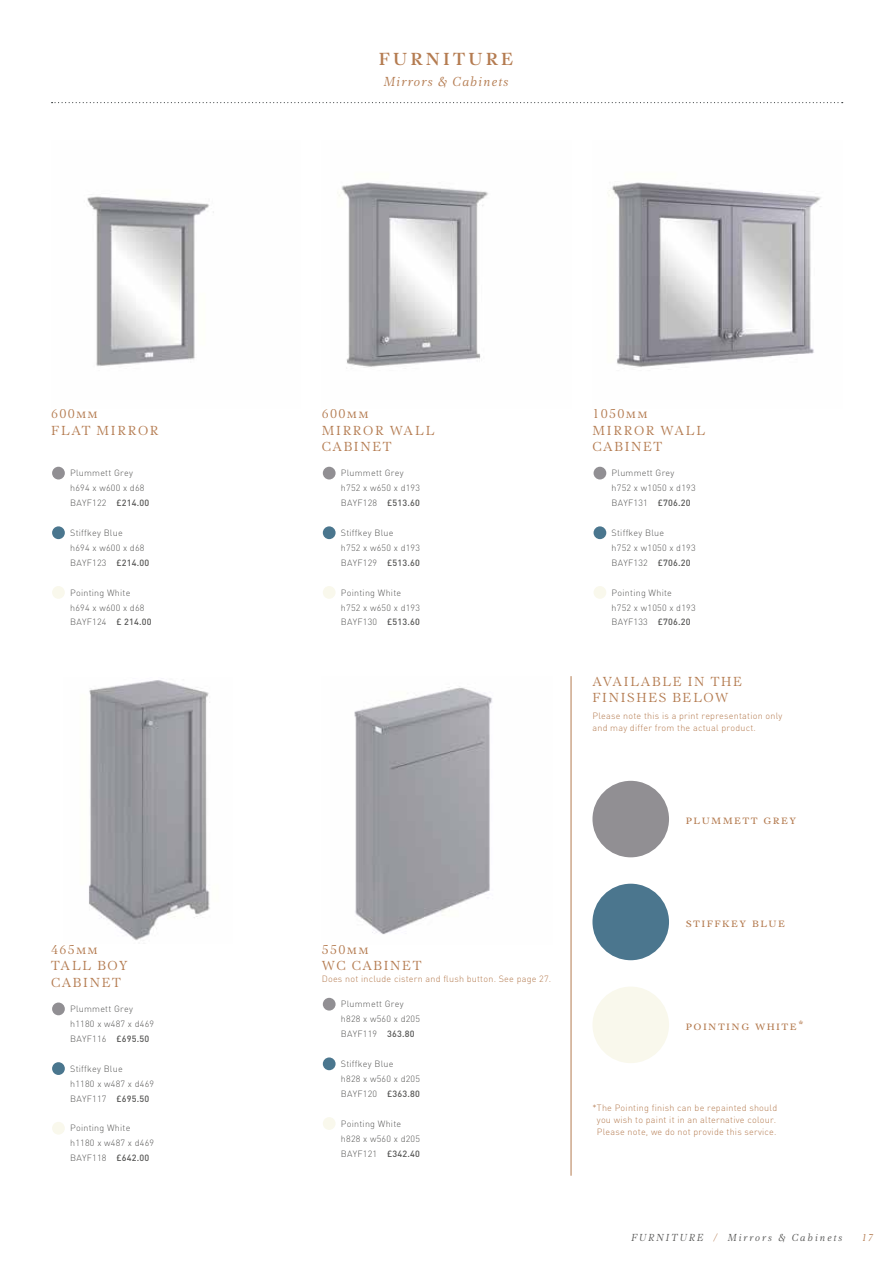
<style>
.page{position:relative;width:893px;height:1263px;background:#fff}
.page>*{position:absolute;margin:0;border:0;box-sizing:border-box;transform-origin:0 0}
.t1{font:500 18px "PF Regal Text Pro";letter-spacing:.17em;color:#b47b50}
.t2{font:13.5px/16.2px "PF Regal Text Pro Regular A";letter-spacing:.12em;color:#b47b50}
.t3{font:13.5px "PF Regal Text Pro Regular A";letter-spacing:.1em;color:#b47b50}
.t4{font:13.5px "PF Regal Text Pro Regular A Italic";letter-spacing:.1em;color:#b47b50}
.t5{font:10.5px "PF Regal Text Pro Regular A Italic";letter-spacing:.2em;color:#575756}
.t6{font:10.5px "PF Regal Text Pro Regular A Italic";color:#b47b50}
.t7{font:300 9px/14.9px "DIN";letter-spacing:.025em;color:#575756}
.t8{font:300 9px/12px "DIN";letter-spacing:.025em;color:#b47b50}
.s1{font-weight:500}
.s2{color:#b47b50}
</style>
<div class="page">
<img style="left:87px;top:196px;width:127px;height:170px">
<img style="left:339px;top:182px;width:149px;height:185px">
<img style="left:608px;top:182px;width:213px;height:185px">
<img style="left:89px;top:680px;width:121px;height:260px">
<img style="left:354px;top:687px;width:138px;height:248px">
<hr style="left:571px;top:676px;width:1px;height:500px;background:#b47b50">
<div style="left:592px;top:781px;width:77px;height:76px;background:#918f93;border-radius:50%"></div>
<div style="left:592px;top:986px;width:77px;height:77px;background:#f9f8ec;border-radius:50%"></div>
<div style="left:592px;top:884px;width:77px;height:76px;background:#4b768e;border-radius:50%"></div>
<div style="left:323px;top:467px;width:13px;height:12px;background:#918f93;border-radius:50%"></div>
<div style="left:594px;top:467px;width:12px;height:12px;background:#918f93;border-radius:50%"></div>
<div style="left:323px;top:526px;width:13px;height:13px;background:#4a768e;border-radius:50%"></div>
<div style="left:594px;top:526px;width:12px;height:13px;background:#4a768e;border-radius:50%"></div>
<div style="left:52px;top:467px;width:13px;height:12px;background:#918f93;border-radius:50%"></div>
<div style="left:52px;top:526px;width:13px;height:13px;background:#4a768e;border-radius:50%"></div>
<div style="left:52px;top:586px;width:13px;height:13px;background:#f9f8ec;border-radius:50%"></div>
<div style="left:323px;top:586px;width:13px;height:13px;background:#f9f8ec;border-radius:50%"></div>
<div style="left:594px;top:586px;width:12px;height:13px;background:#f9f8ec;border-radius:50%"></div>
<div style="left:52px;top:1002px;width:13px;height:13px;background:#918f93;border-radius:50%"></div>
<div style="left:52px;top:1062px;width:13px;height:13px;background:#4a768e;border-radius:50%"></div>
<div style="left:52px;top:1122px;width:13px;height:12px;background:#f9f8ec;border-radius:50%"></div>
<div style="left:323px;top:998px;width:13px;height:12px;background:#918f93;border-radius:50%"></div>
<div style="left:323px;top:1057px;width:13px;height:13px;background:#4a768e;border-radius:50%"></div>
<div style="left:323px;top:1117px;width:13px;height:13px;background:#f9f8ec;border-radius:50%"></div>
<svg style="left:52px;top:102px;width:791px;height:1px"></svg>
<h1 class="t1" style="left:379px;top:48px;width:136px">FURNITURE</h1>
<h2 class="t4" style="left:384px;top:73px;width:126px">Mirrors &amp; Cabinets</h2>
<h2 class="t2" style="left:51px;top:406px;width:109px">600mm<br>FLAT MIRROR</h2>
<h2 class="t2" style="left:322px;top:406px;width:114px">600mm<br>MIRROR WALL<br>CABINET</h2>
<h2 class="t2" style="left:592px;top:406px;width:114px">1050mm<br>MIRROR WALL<br>CABINET</h2>
<p class="t7" style="left:70px;top:466px;width:81px">Plummett Grey h694 x w600 x d68<br>BAYF122 <span class="s1">£214.00</span></p>
<p class="t7" style="left:70px;top:525px;width:81px">Stiffkey Blue<br>h694 x w600 x d68<br>BAYF123 <span class="s1">£214.00</span></p>
<p class="t7" style="left:70px;top:585px;width:83px">Pointing White h694 x w600 x d68<br>BAYF124 <span class="s1">£ 214.00</span></p>
<p class="t7" style="left:341px;top:585px;width:81px">Pointing White h752 x w650 x d193<br>BAYF130 <span class="s1">£513.60</span></p>
<p class="t7" style="left:612px;top:585px;width:86px">Pointing White<br>h752 x w1050 x d193<br>BAYF133 <span class="s1">£706.20</span></p>
<p class="t7" style="left:341px;top:466px;width:81px">Plummett Grey h752 x w650 x d193<br>BAYF128 <span class="s1">£513.60</span></p>
<p class="t7" style="left:612px;top:466px;width:86px">Plummett Grey h752 x w1050 x d193<br>BAYF131 <span class="s1">£706.20</span></p>
<p class="t7" style="left:341px;top:525px;width:81px">Stiffkey Blue<br>h752 x w650 x d193<br>BAYF129 <span class="s1">£513.60</span></p>
<p class="t7" style="left:612px;top:525px;width:86px">Stiffkey Blue<br>h752 x w1050 x d193<br>BAYF132 <span class="s1">£706.20</span></p>
<h2 class="t2" style="left:593px;top:674px;width:151px">AVAILABLE IN THE<br>FINISHES BELOW</h2>
<p class="t8" style="left:592px;top:709px;width:191px">Please note this is a print representation only and may differ from the actual product.</p>
<h2 class="t3" style="left:686px;top:812px;width:112px">plummett grey</h2>
<h2 class="t2" style="left:51px;top:942px;width:78px">465mm<br>TALL BOY<br>CABINET</h2>
<h2 class="t2" style="left:322px;top:942px;width:101px">550mm<br>WC CABINET</h2>
<p class="t8" style="left:322px;top:973px;width:231px">Does not include cistern and flush button. See page 27.</p>
<p class="t7" style="left:70px;top:1001px;width:86px">Plummett Grey h1180 x w487 x d469<br>BAYF116 <span class="s1">£695.50</span></p>
<p class="t7" style="left:70px;top:1061px;width:86px">Stiffkey Blue<br>h1180 x w487 x d469<br>BAYF117 <span class="s1">£695.50</span></p>
<p class="t7" style="left:70px;top:1121px;width:86px">Pointing White h1180 x w487 x d469<br>BAYF118 <span class="s1">£642.00</span></p>
<p class="t7" style="left:341px;top:997px;width:81px">Plummett Grey h828 x w560 x d205<br>BAYF119 <span class="s1">363.80</span></p>
<p class="t7" style="left:341px;top:1056px;width:81px">Stiffkey Blue<br>h828 x w560 x d205<br>BAYF120 <span class="s1">£363.80</span></p>
<p class="t7" style="left:341px;top:1116px;width:81px">Pointing White h828 x w560 x d205<br>BAYF121 <span class="s1">£342.40</span></p>
<h2 class="t3" style="left:686px;top:915px;width:101px">stiffkey blue</h2>
<h2 class="t3" style="left:686px;top:1018px;width:119px">pointing white*</h2>
<p class="t8" style="left:592px;top:1102px;width:186px;text-align:center">*The Pointing finish can be repainted should you wish to paint it in an alternative colour.<br>Please note, we do not provide this service.</p>
<p class="t5" style="left:631px;top:1232px;width:213px">FURNITURE <span class="s2">/</span> Mirrors &amp; Cabinets</p>
<p class="t6" style="left:862px;top:1232px;width:13px">17</p>
</div>
